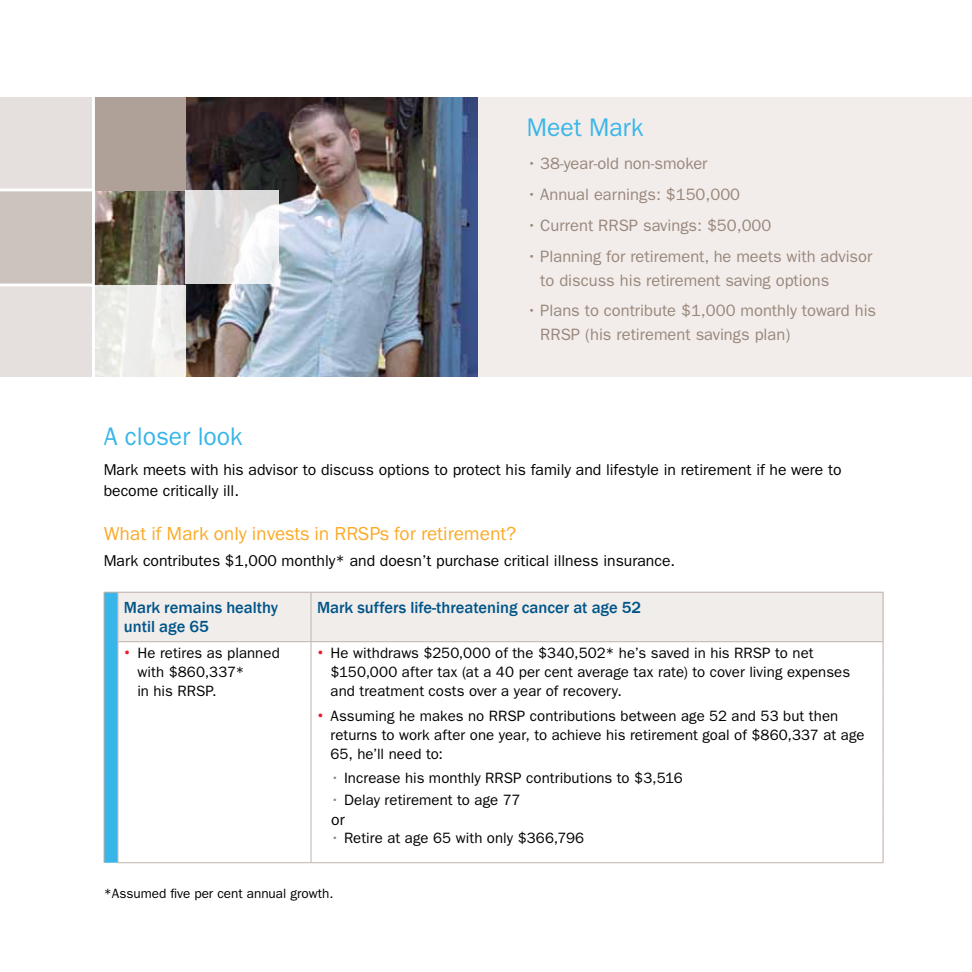
<style>
.page{position:relative;width:972px;height:972px;background:#fff}
.page>*{position:absolute;margin:0;border:0;box-sizing:border-box;transform-origin:0 0}
.t1{font:25.5px "ITC Franklin Gothic Std";color:#39b6e9}
.t2{font:19.5px "Franklin Got ITC";color:#fbaa29}
.t3{font:16.5px/24px "ITC Franklin Gothic Std";color:#99877c}
.t4{font:500 16.5px/19.8px "Franklin Gothic";color:#005488}
.t5{font:15.75px/21px "ITC Franklin Gothic Std";color:#000}
.t6{font:15px/18.8px "ITC Franklin Gothic Std";letter-spacing:.005em;color:#000}
.t7{font:13.5px "ITC Franklin Gothic Std";color:#000}
.s1{font-family:"Franklin Got ITC";font-size:13.5px;color:#ed1c2e}
.s2{color:#99877c}
</style>
<div class="page">
<div style="left:477px;top:97px;width:495px;height:280px;background:#f2edea"></div>
<img style="left:95px;top:97px;width:383px;height:280px">
<div style="left:92px;top:97px;width:93px;height:93px;background:#afa098"></div>
<div style="left:0;top:97px;width:92px;height:93px;background:#e5e0dd"></div>
<div style="left:0;top:284px;width:92px;height:93px;background:#e5e0dd"></div>
<div style="left:0;top:190px;width:92px;height:94px;background:#ccc3be"></div>
<hr style="left:0;top:284px;width:93px;height:2px;background:#fff">
<hr style="left:92px;top:81px;width:3px;height:309px;background:#fff">
<div style="left:119px;top:593px;width:764px;height:48px;background:#f0edeb"></div>
<hr style="left:118px;top:592px;width:193px;height:1px;background:#bbaca4">
<hr style="left:311px;top:592px;width:572px;height:1px;background:#bbaca4">
<hr style="left:883px;top:593px;width:1px;height:49px;background:#bbaca4">
<svg style="left:883px;top:642px;width:1px;height:220px"></svg>
<hr style="left:311px;top:593px;width:1px;height:48px;background:#c0b2aa">
<hr style="left:118px;top:641px;width:193px;height:1px;background:#c0b2aa">
<hr style="left:311px;top:641px;width:572px;height:1px;background:#c0b2aa">
<svg style="left:104px;top:592px;width:15px;height:271px;background:#4fb8e2"></svg>
<svg style="left:311px;top:642px;width:1px;height:220px"></svg>
<hr style="left:118px;top:862px;width:193px;height:1px;background:#c0b2aa">
<hr style="left:311px;top:862px;width:572px;height:1px;background:#c0b2aa">
<svg style="left:185px;top:190px;width:93px;height:93px"></svg>
<hr style="left:0;top:189px;width:95px;height:2px;background:#fff">
<div style="left:93px;top:285px;width:93px;height:93px;background:#ededeb"></div>
<h1 class="t1" style="left:527px;top:113px;width:118px">Meet Mark</h1>
<p class="t3" style="left:527px;top:152px;width:182px">• 38-year-old non-smoker</p>
<p class="t3" style="left:527px;top:183px;width:215px">• Annual earnings: $150,000</p>
<p class="t3" style="left:527px;top:213px;width:246px">• Current RRSP savings: $50,000</p>
<p class="t3" style="left:540px;top:244px;width:334px;text-indent:-13px">• Planning for retirement, he meets with advisor to discuss his retirement saving options</p>
<p class="t3" style="left:540px;top:299px;width:337px;text-indent:-13px">• Plans to contribute $1,000 monthly toward his<br>RRSP (his retirement savings plan)</p>
<h1 class="t1" style="left:104px;top:422px;width:141px">A closer look</h1>
<p class="t5" style="left:104px;top:460px;width:740px">Mark meets with his advisor to discuss options to protect his family and lifestyle in retirement if he were to become critically ill.</p>
<h2 class="t2" style="left:104px;top:522px;width:414px">What if M ark only invests in RRSPs for retirement?</h2>
<p class="t5" style="left:104px;top:550px;width:573px">Mark contributes $1,000 monthly* and doesn’t purchase critical illness insurance.</p>
<p class="t4" style="left:124px;top:597px;width:156px">Mark remains healthy until age 65</p>
<p class="t4" style="left:317px;top:597px;width:326px">Mark suffers life-threatening cancer at age 52</p>
<p class="t6" style="left:137px;top:644px;width:144px;text-indent:-14px"><span class="s1">•</span> He retires as planned with $860,337*<br>in his RRSP.</p>
<p class="t6" style="left:331px;top:644px;width:521px;text-indent:-14px"><span class="s1">•</span> He withdraws $250,000 of the $340,502* he’s saved in his RRSP to net $150,000 after tax (at a 40 per cent average tax rate) to cover living expenses and treatment costs over a year of recovery.</p>
<p class="t6" style="left:331px;top:707px;width:536px;text-indent:-14px"><span class="s1">•</span> Assuming he makes no RRSP contributions between age 52 and 53 but then returns to work after one year, to achieve his retirement goal of $860,337 at age<br>65, he’ll need to:</p>
<p class="t6" style="left:331px;top:769px;width:354px"><span class="s2">•</span> Increase his monthly RRSP contributions to $3,516</p>
<p class="t6" style="left:331px;top:790px;width:192px"><span class="s2">•</span> Delay retirement to age 77</p>
<p class="t5" style="left:331px;top:809px;width:15px">or</p>
<p class="t6" style="left:331px;top:828px;width:255px"><span class="s2">•</span> Retire at age 65 with only $366,796</p>
<p class="t7" style="left:104px;top:885px;width:231px">*Assumed five per cent annual growth.</p>
</div>
